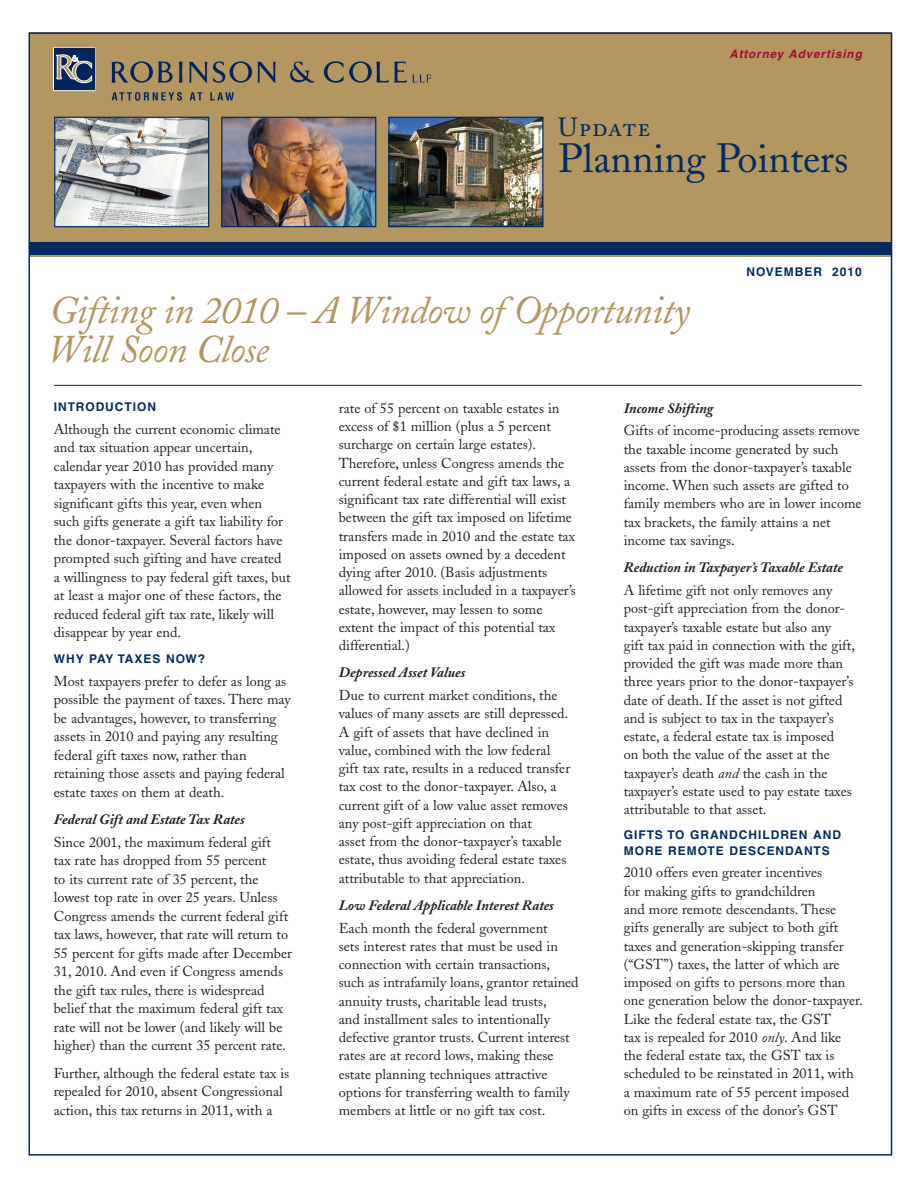
<style>
.page{position:relative;width:918px;height:1188px;background:#fff}
.page>*{position:absolute;margin:0;border:0;box-sizing:border-box;transform-origin:0 0}
.t1{font:40.5px "Adobe Caslon";color:#002c62}
.t2{font:italic 39px/39px "Adobe Caslon";letter-spacing:-.02em;color:#b39660}
.t3{font:26.1px "Adobe Caslon Regular SC";letter-spacing:.04em;color:#002c62}
.t4{font:14.25px/18.3px "Adobe Caslon";color:#231f20}
.t5{font:italic 700 14.25px "Adobe Caslon";color:#231f20}
.t6{font:700 12px/16px "Helvetica";letter-spacing:.08em;color:#002c62}
.t7{font:italic 700 11.55px "Helvetica";letter-spacing:.08em;color:#a20a3a}
.s1{font-style:italic}
</style>
<div class="page">
<div style="left:30px;top:32px;width:861px;height:224px;background:#b39660"></div>
<svg style="left:179px;top:62px;width:4px;height:21px"></svg>
<svg style="left:111px;top:61px;width:62px;height:22px"></svg>
<svg style="left:189px;top:62px;width:18px;height:21px"></svg>
<svg style="left:213px;top:61px;width:63px;height:22px"></svg>
<svg style="left:290px;top:61px;width:25px;height:22px"></svg>
<svg style="left:324px;top:61px;width:83px;height:22px"></svg>
<svg style="left:52px;top:47px;width:44px;height:45px;background:#4f617b"></svg>
<svg style="left:112px;top:92px;width:70px;height:9px"></svg>
<svg style="left:190px;top:92px;width:12px;height:8px"></svg>
<svg style="left:210px;top:92px;width:24px;height:8px"></svg>
<svg style="left:413px;top:74px;width:17px;height:8px"></svg>
<div style="left:30px;top:242px;width:862px;height:13px;background:#002c62"></div>
<hr style="left:54px;top:385px;width:808px;height:1px;background:#231f20">
<img style="left:56px;top:119px;width:151px;height:106px">
<div style="left:54px;top:117px;width:155px;height:110px;border:1px solid #002c62"></div>
<img style="left:223px;top:119px;width:151px;height:106px">
<div style="left:221px;top:117px;width:155px;height:110px;border:1px solid #002c62"></div>
<img style="left:390px;top:119px;width:151px;height:106px">
<div style="left:388px;top:117px;width:155px;height:110px;border:1px solid #002c62"></div>
<p class="t7" style="left:729px;top:47px;width:134px">Attorney Advertising</p>
<h3 class="t3" style="left:558px;top:112px;width:94px">Update</h3>
<h1 class="t1" style="left:558px;top:135px;width:292px">Planning Pointers</h1>
<h2 class="t2" style="left:47px;top:292px;width:644px">Gifting in 2010 – A Window of Opportunity<br>Will Soon Close</h2>
<p class="t6" style="left:747px;top:264px;width:117px">NOVEMBER 2010</p>
<p class="t6" style="left:54px;top:399px;width:104px">INTRODUCTION</p>
<p class="t4" style="left:54px;top:420px;width:238px">Although the current economic climate and tax situation appear uncertain, calendar year 2010 has provided many taxpayers with the incentive to make significant gifts this year, even when such gifts generate a gift tax liability for the donor-taxpayer. Several factors have prompted such gifting and have created a willingness to pay federal gift taxes, but at least a major one of these factors, the reduced federal gift tax rate, likely will disappear by year end.</p>
<p class="t6" style="left:54px;top:650px;width:153px">WHY PAY TAXES NOW?</p>
<p class="t4" style="left:54px;top:672px;width:238px">Most taxpayers prefer to defer as long as possible the payment of taxes. There may be advantages, however, to transferring assets in 2010 and paying any resulting federal gift taxes now, rather than retaining those assets and paying federal estate taxes on them at death.</p>
<p class="t5" style="left:54px;top:811px;width:193px">Federal Gift and Estate Tax Rates</p>
<p class="t4" style="left:54px;top:833px;width:240px">Since 2001, the maximum federal gift<br>tax rate has dropped from 55 percent<br>to its current rate of 35 percent, the lowest top rate in over 25 years. Unless Congress amends the current federal gift tax laws, however, that rate will return to 55 percent for gifts made after December 31, 2010. And even if Congress amends the gift tax rules, there is widespread belief that the maximum federal gift tax rate will not be lower (and likely will be higher) than the current 35 percent rate.</p>
<p class="t4" style="left:54px;top:1064px;width:237px">Further, although the federal estate tax is repealed for 2010, absent Congressional action, this tax returns in 2011, with a</p>
<p class="t4" style="left:339px;top:399px;width:239px">rate of 55 percent on taxable estates in excess of $1 million (plus a 5 percent surcharge on certain large estates).<br>Therefore, unless Congress amends the current federal estate and gift tax laws, a significant tax rate differential will exist between the gift tax imposed on lifetime transfers made in 2010 and the estate tax imposed on assets owned by a decedent dying after 2010. (Basis adjustments allowed for assets included in a taxpayer’s estate, however, may lessen to some extent the impact of this potential tax differential.)</p>
<p class="t5" style="left:339px;top:664px;width:128px">Depressed Asset Values</p>
<p class="t4" style="left:339px;top:686px;width:233px">Due to current market conditions, the values of many assets are still depressed.<br>A gift of assets that have declined in value, combined with the low federal gift tax rate, results in a reduced transfer tax cost to the donor-taxpayer. Also, a current gift of a low value asset removes any post-gift appreciation on that<br>asset from the donor-taxpayer’s taxable estate, thus avoiding federal estate taxes attributable to that appreciation.</p>
<p class="t5" style="left:339px;top:897px;width:217px">Low Federal Applicable Interest Rates</p>
<p class="t4" style="left:339px;top:919px;width:241px">Each month the federal government<br>sets interest rates that must be used in connection with certain transactions, such as intrafamily loans, grantor retained annuity trusts, charitable lead trusts,<br>and installment sales to intentionally defective grantor trusts. Current interest rates are at record lows, making these estate planning techniques attractive options for transferring wealth to family members at little or no gift tax cost.</p>
<p class="t5" style="left:624px;top:400px;width:91px">Income Shifting</p>
<p class="t4" style="left:624px;top:422px;width:239px">Gifts of income-producing assets remove the taxable income generated by such assets from the donor-taxpayer’s taxable income. When such assets are gifted to family members who are in lower income tax brackets, the family attains a net income tax savings.</p>
<p class="t5" style="left:624px;top:559px;width:221px">Reduction in Taxpayer’s Taxable Estate</p>
<p class="t4" style="left:624px;top:581px;width:233px">A lifetime gift not only removes any post-gift appreciation from the donor&shy;taxpayer’s taxable estate but also any<br>gift tax paid in connection with the gift, provided the gift was made more than three years prior to the donor-taxpayer’s date of death. If the asset is not gifted and is subject to tax in the taxpayer’s estate, a federal estate tax is imposed<br>on both the value of the asset at the taxpayer’s death <span class="s1">and</span> the cash in the taxpayer’s estate used to pay estate taxes attributable to that asset.</p>
<p class="t6" style="left:624px;top:826px;width:219px">GIFTS TO GRANDCHILDREN AND<br>MORE REMOTE DESCENDANTS</p>
<p class="t4" style="left:624px;top:864px;width:241px">2010 offers even greater incentives<br>for making gifts to grandchildren<br>and more remote descendants. These gifts generally are subject to both gift taxes and generation-skipping transfer (“GST”) taxes, the latter of which are imposed on gifts to persons more than one generation below the donor-taxpayer.<br>Like the federal estate tax, the GST<br>tax is repealed for 2010 <span class="s1">only</span>. And like the federal estate tax, the GST tax is scheduled to be reinstated in 2011, with a maximum rate of 55 percent imposed on gifts in excess of the donor’s GST</p>
</div>
